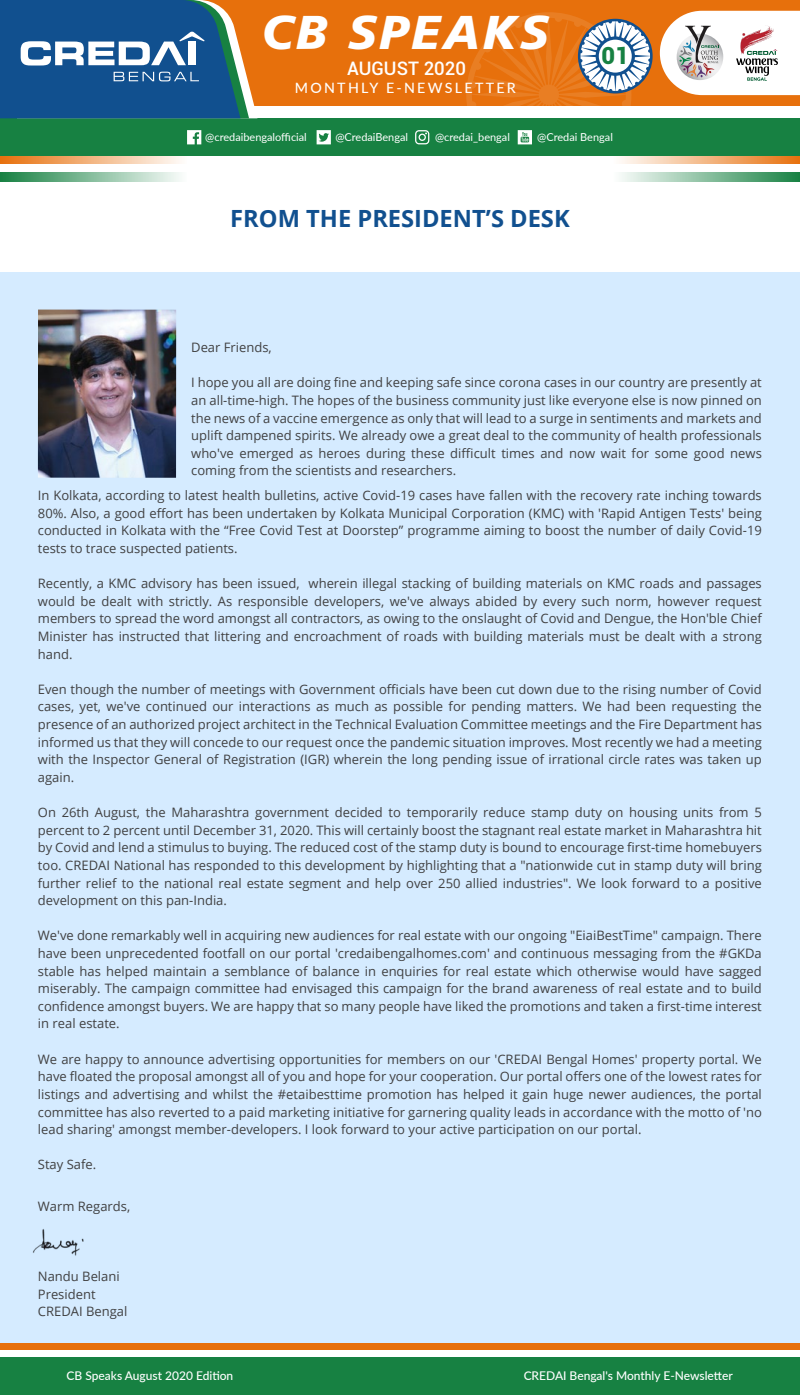
<style>
.page{position:relative;width:800px;height:1395px;background:#fff}
.page>*{position:absolute;margin:0;border:0;box-sizing:border-box;transform-origin:0 0}
.t1{font:italic 900 47.4px "Frutiger LT Std";letter-spacing:.06em;color:#fff}
.t2{font:700 23.7px "Open Sans";color:#11508f}
.t3{font:900 23.6px "Roboto";color:#178142}
.t4{font:500 18.6px "Roboto";color:#fff}
.t5{font:500 14.3px "Lato";letter-spacing:.16em;color:#fff}
.t6{font:13px/17.6px "Open Sans";color:#404041;text-align:justify}
.t7{font:500 12px "Lato";color:#fff}
.t8{font:11px "Lato";color:#fff}
</style>
<div class="page">
<div style="left:0;top:0;width:800px;height:106px;background:#e7700c"></div>
<div style="left:0;top:118px;width:800px;height:38px;background:#178142"></div>
<div style="left:0;top:272px;width:800px;height:1122px;background:#d5ebff"></div>
<div style="left:0;top:1343px;width:800px;height:37px;background:#e7700c"></div>
<div style="left:0;top:1350px;width:800px;height:37px;background:#fff"></div>
<div style="left:0;top:1357px;width:800px;height:37px;background:#178142"></div>
<img style="left:33px;top:1229px;width:51px;height:27px">
<img style="left:38px;top:309px;width:138px;height:168px">
<svg style="left:187px;top:130px;width:14px;height:14px"></svg>
<svg style="left:317px;top:130px;width:14px;height:14px"></svg>
<svg style="left:415px;top:130px;width:14px;height:14px"></svg>
<svg style="left:518px;top:130px;width:14px;height:14px"></svg>
<svg style="left:660px;top:11px;width:140px;height:84px;background:#e8ddd7"></svg>
<svg style="left:0;top:0;width:255px;height:118px;background:#3a6993"></svg>
<svg style="left:0;top:156px;width:180px;height:8px"></svg>
<svg style="left:0;top:173px;width:180px;height:8px"></svg>
<svg style="left:621px;top:156px;width:179px;height:8px"></svg>
<svg style="left:621px;top:173px;width:179px;height:8px"></svg>
<svg style="left:466px;top:12px;width:187px;height:94px"></svg>
<svg style="left:596px;top:36px;width:39px;height:40px"></svg>
<div style="left:599px;top:40px;width:33px;height:33px;background:#fff;border-radius:50%"></div>
<h1 class="t1" style="left:261px;top:4px;width:289px">CB SPEAKS</h1>
<p class="t5" style="left:295px;top:78px;width:223px">MONTHLY E-NEWSLETTER</p>
<h3 class="t4" style="left:347px;top:55px;width:120px">AUGUST 2020</h3>
<h3 class="t3" style="left:601px;top:39px;width:29px">01</h3>
<p class="t8" style="left:205px;top:129px;width:103px">@credaibengalofficial</p>
<p class="t8" style="left:335px;top:129px;width:74px">@CredaiBengal</p>
<p class="t8" style="left:435px;top:129px;width:76px">@credai_bengal</p>
<p class="t8" style="left:537px;top:129px;width:77px">@Credai Bengal</p>
<h2 class="t2" style="left:230px;top:201px;width:341px">FROM THE PRESIDENT’S DESK</h2>
<p class="t6" style="left:191px;top:338px;width:82px">Dear Friends,</p>
<p class="t6" style="left:191px;top:373px;width:572px">I hope you all are doing fine and keeping safe since corona cases in our country are presently at an all-time-high. The hopes of the business community just like everyone else is now pinned on the news of a vaccine emergence as only that will lead to a surge in sentiments and markets and uplift dampened spirits. We already owe a great deal to the community of health professionals who've emerged as heroes during these difficult times and now wait for some good news coming from the scientists and researchers.</p>
<p class="t6" style="left:38px;top:486px;width:725px">In Kolkata, according to latest health bulletins, active Covid-19 cases have fallen with the recovery rate inching towards 80%. Also, a good effort has been undertaken by Kolkata Municipal Corporation (KMC) with 'Rapid Antigen Tests' being conducted in Kolkata with the “Free Covid Test at Doorstep” programme aiming to boost the number of daily Covid-19 tests to trace suspected patients.</p>
<p class="t6" style="left:38px;top:574px;width:725px">Recently, a KMC advisory has been issued, wherein illegal stacking of building materials on KMC roads and passages would be dealt with strictly. As responsible developers, we've always abided by every such norm, however request members to spread the word amongst all contractors, as owing to the onslaught of Covid and Dengue, the Hon'ble Chief Minister has instructed that littering and encroachment of roads with building materials must be dealt with a strong hand.</p>
<p class="t6" style="left:38px;top:680px;width:725px">Even though the number of meetings with Government officials have been cut down due to the rising number of Covid cases, yet, we've continued our interactions as much as possible for pending matters. We had been requesting the presence of an authorized project architect in the Technical Evaluation Committee meetings and the Fire Department has informed us that they will concede to our request once the pandemic situation improves. Most recently we had a meeting with the Inspector General of Registration (IGR) wherein the long pending issue of irrational circle rates was taken up again.</p>
<p class="t6" style="left:38px;top:803px;width:725px">On 26th August, the Maharashtra government decided to temporarily reduce stamp duty on housing units from 5 percent to 2 percent until December 31, 2020. This will certainly boost the stagnant real estate market in Maharashtra hit by Covid and lend a stimulus to buying. The reduced cost of the stamp duty is bound to encourage first-time homebuyers too. CREDAI National has responded to this development by highlighting that a "nationwide cut in stamp duty will bring further relief to the national real estate segment and help over 250 allied industries". We look forward to a positive development on this pan-India.</p>
<p class="t6" style="left:38px;top:926px;width:725px">We've done remarkably well in acquiring new audiences for real estate with our ongoing "EiaiBestTime" campaign. There have been unprecedented footfall on our portal 'credaibengalhomes.com' and continuous messaging from the #GKDa stable has helped maintain a semblance of balance in enquiries for real estate which otherwise would have sagged miserably. The campaign committee had envisaged this campaign for the brand awareness of real estate and to build confidence amongst buyers. We are happy that so many people have liked the promotions and taken a first-time interest in real estate.</p>
<p class="t6" style="left:38px;top:1049px;width:725px">We are happy to announce advertising opportunities for members on our 'CREDAI Bengal Homes' property portal. We have floated the proposal amongst all of you and hope for your cooperation. Our portal offers one of the lowest rates for listings and advertising and whilst the #etaibesttime promotion has helped it gain huge newer audiences, the portal committee has also reverted to a paid marketing initiative for garnering quality leads in accordance with the motto of 'no lead sharing' amongst member-developers. I look forward to your active participation on our portal.</p>
<p class="t6" style="left:38px;top:1155px;width:60px">Stay Safe.</p>
<p class="t6" style="left:38px;top:1196px;width:94px">Warm Regards,</p>
<p class="t6" style="left:38px;top:1267px;width:91px;text-align:left">Nandu Belani<br>President<br>CREDAI Bengal</p>
<p class="t7" style="left:67px;top:1366px;width:168px">CB Speaks August 2020 Edition</p>
<p class="t7" style="left:524px;top:1366px;width:211px">CREDAI Bengal's Monthly E-Newsletter</p>
</div>
